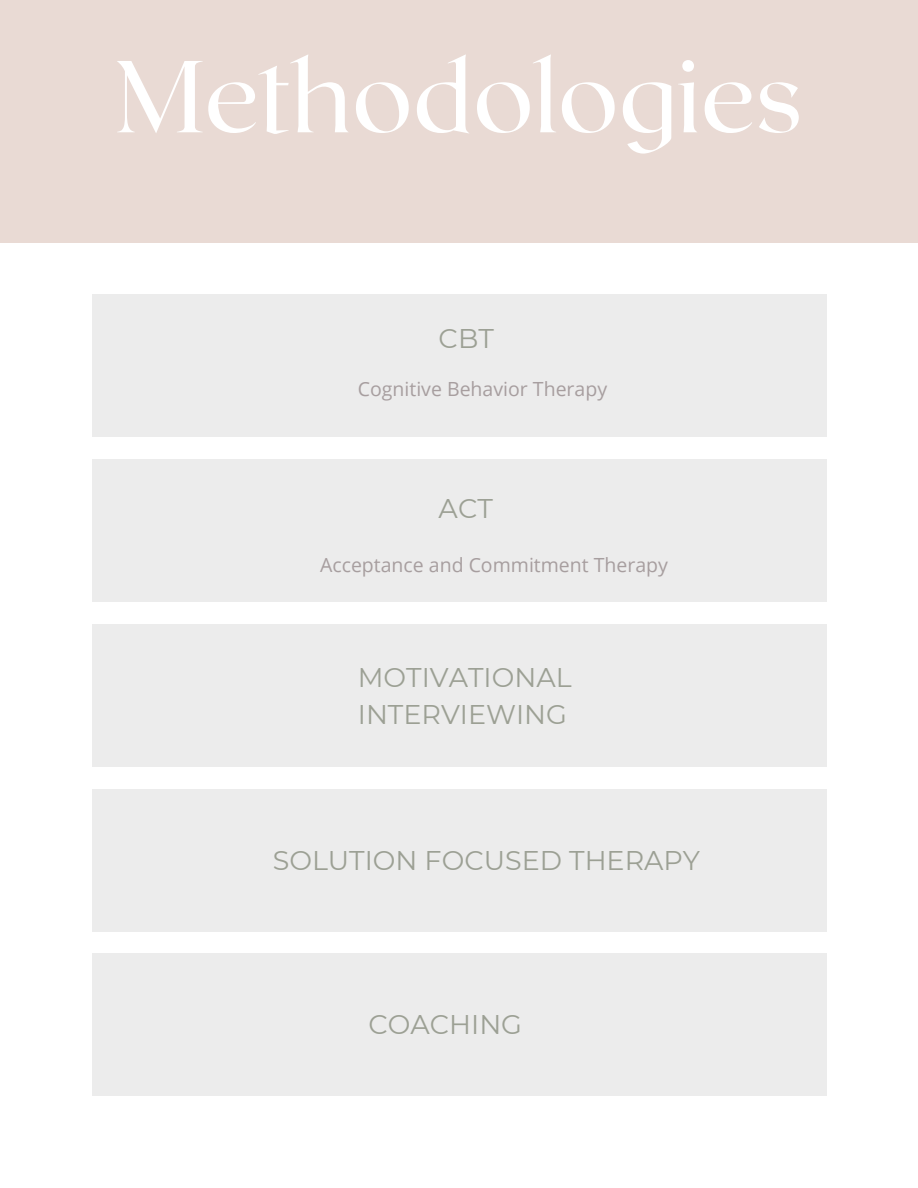
<style>
.page{position:relative;width:918px;height:1188px;background:#fff}
.page>*{position:absolute;margin:0;border:0;box-sizing:border-box;transform-origin:0 0}
.t1{font:101.85px "Roxborough CF";color:#fff}
.t2{font:27px/37.2px "Montserrat";color:#9ca094}
.t3{font:19.5px "Open Sans";color:#a79e9f}
</style>
<div class="page">
<div style="left:0;top:0;width:918px;height:243px;background:#e9dad4"></div>
<div style="left:92px;top:294px;width:734px;height:143px;background:#ececec"></div>
<div style="left:92px;top:624px;width:734px;height:143px;background:#ececec"></div>
<div style="left:92px;top:459px;width:734px;height:143px;background:#ececec"></div>
<div style="left:92px;top:789px;width:734px;height:143px;background:#ececec"></div>
<div style="left:92px;top:954px;width:734px;height:142px;background:#ececec"></div>
<h1 class="t1" style="left:116px;top:30px;width:688px">Methodologies</h1>
<p class="t2" style="left:439px;top:320px;width:57px">CBT</p>
<p class="t3" style="left:358px;top:375px;width:251px">Cognitive Behavior Therapy</p>
<p class="t2" style="left:439px;top:490px;width:56px">ACT</p>
<p class="t3" style="left:320px;top:551px;width:349px">Acceptance and Commitment Therapy</p>
<p class="t2" style="left:358px;top:659px;width:215px">MOTIVATIONAL<br>INTERVIEWING</p>
<p class="t2" style="left:273px;top:841px;width:429px">SOLUTION FOCUSED THERAPY</p>
<p class="t2" style="left:368px;top:1006px;width:155px">COACHING</p>
</div>
